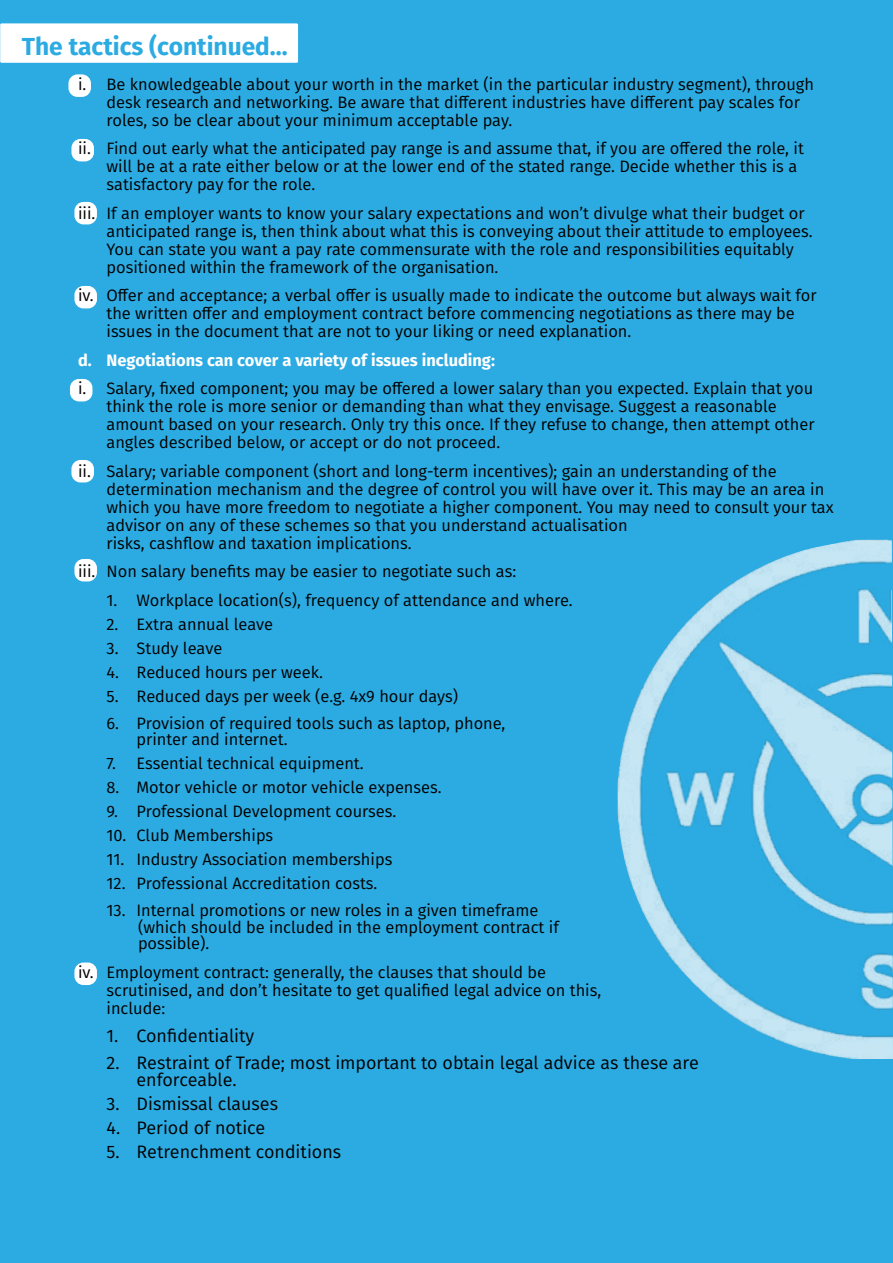
<style>
.page{position:relative;width:893px;height:1263px;background:#2babe2}
.page>*{position:absolute;margin:0;border:0;box-sizing:border-box;transform-origin:0 0}
.t1{font:700 24.6px "Fira Sans";color:#2babe2}
.t2{font:18px/16.5px "Fira Sans";color:#000}
.t3{font:16.5px/18px "Fira Sans";color:#000}
.t4{font:700 16.5px "Fira Sans";color:#fff}
</style>
<div class="page">
<div style="left:0;top:23px;width:298px;height:40px;background:#fff"></div>
<img style="left:618px;top:540px;width:275px;height:519px">
<div style="left:68px;top:74px;width:23px;height:23px;background:#fff;border-radius:9px"></div>
<div style="left:74px;top:286px;width:23px;height:22px;background:#fff;border-radius:9px"></div>
<div style="left:71px;top:139px;width:23px;height:22px;background:#fff;border-radius:9px"></div>
<div style="left:74px;top:202px;width:23px;height:22px;background:#fff;border-radius:9px"></div>
<div style="left:70px;top:379px;width:22px;height:22px;background:#fff;border-radius:9px"></div>
<div style="left:74px;top:962px;width:23px;height:23px;background:#fff;border-radius:9px"></div>
<div style="left:71px;top:460px;width:23px;height:22px;background:#fff;border-radius:9px"></div>
<div style="left:74px;top:559px;width:23px;height:22px;background:#fff;border-radius:9px"></div>
<h1 class="t1" style="left:22px;top:25px;width:267px">The tactics (continued…</h1>
<p class="t3" style="left:107px;top:75px;width:709px;text-indent:-28px">i. Be knowledgeable about your worth in the market (in the particular industry segment), through desk research and networking. Be aware that different industries have different pay scales for roles, so be clear about your minimum acceptable pay.</p>
<p class="t3" style="left:107px;top:139px;width:699px;text-indent:-28px">ii. Find out early what the anticipated pay range is and assume that, if you are offered the role, it will be at a rate either below or at the lower end of the stated range. Decide whether this is a satisfactory pay for the role.</p>
<p class="t3" style="left:107px;top:204px;width:708px;text-indent:-28px">iii. If an employer wants to know your salary expectations and won’t divulge what their budget or anticipated range is, then think about what this is conveying about their attitude to employees.<br>You can state you want a pay rate commensurate with the role and responsibilities equitably positioned within the framework of the organisation.</p>
<p class="t3" style="left:107px;top:286px;width:712px;text-indent:-28px">iv. Offer and acceptance; a verbal offer is usually made to indicate the outcome but always wait for the written offer and employment contract before commencing negotiations as there may be issues in the document that are not to your liking or need explanation.</p>
<p class="t4" style="left:78px;top:346px;width:418px">d. Negotiations can cover a variety of issues including:</p>
<p class="t3" style="left:107px;top:379px;width:710px;text-indent:-28px">i. Salary, fixed component; you may be offered a lower salary than you expected. Explain that you think the role is more senior or demanding than what they envisage. Suggest a reasonable amount based on your research. Only try this once. If they refuse to change, then attempt other angles described below, or accept or do not proceed.</p>
<p class="t3" style="left:107px;top:462px;width:729px;text-indent:-28px">ii. Salary; variable component (short and long-term incentives); gain an understanding of the determination mechanism and the degree of control you will have over it. This may be an area in which you have more freedom to negotiate a higher component. You may need to consult your tax advisor on any of these schemes so that you understand actualisation<br>risks, cashflow and taxation implications.</p>
<p class="t3" style="left:78px;top:562px;width:440px">iii. Non salary benefits may be easier to negotiate such as:</p>
<p class="t3" style="left:107px;top:591px;width:468px">1. Workplace location(s), frequency of attendance and where.</p>
<p class="t3" style="left:107px;top:615px;width:168px">2. Extra annual leave</p>
<p class="t3" style="left:107px;top:639px;width:117px">3. Study leave</p>
<p class="t3" style="left:107px;top:663px;width:218px">4. Reduced hours per week.</p>
<p class="t3" style="left:107px;top:687px;width:353px">5. Reduced days per week (e.g. 4x9 hour days)</p>
<p class="t3" style="left:136px;top:714px;width:370px;line-height:16.5px;text-indent:-30px">6. Provision of required tools such as laptop, phone, printer and internet.</p>
<p class="t3" style="left:107px;top:754px;width:259px">7. Essential technical equipment.</p>
<p class="t3" style="left:107px;top:778px;width:337px">8. Motor vehicle or motor vehicle expenses.</p>
<p class="t3" style="left:107px;top:802px;width:291px">9. Professional Development courses.</p>
<p class="t3" style="left:107px;top:826px;width:168px">10. Club Memberships</p>
<p class="t3" style="left:107px;top:850px;width:287px">11. Industry Association memberships</p>
<p class="t3" style="left:107px;top:874px;width:272px">12. Professional Accreditation costs.</p>
<p class="t3" style="left:138px;top:902px;width:422px;line-height:16.5px;text-indent:-31px">13. Internal promotions or new roles in a given timeframe (which should be included in the employment contract if possible).</p>
<p class="t3" style="left:107px;top:963px;width:496px;text-indent:-28px">iv. Employment contract: generally, the clauses that should be scrutinised, and don’t hesitate to get qualified legal advice on this, include:</p>
<p class="t2" style="left:106px;top:1027px;width:149px">1. Confidentiality</p>
<p class="t2" style="left:137px;top:1054px;width:564px;text-indent:-30px">2. Restraint of Trade; most important to obtain legal advice as these are enforceable.</p>
<p class="t2" style="left:107px;top:1095px;width:173px">3. Dismissal clauses</p>
<p class="t2" style="left:107px;top:1119px;width:160px">4. Period of notice</p>
<p class="t2" style="left:107px;top:1143px;width:236px">5. Retrenchment conditions</p>
</div>
